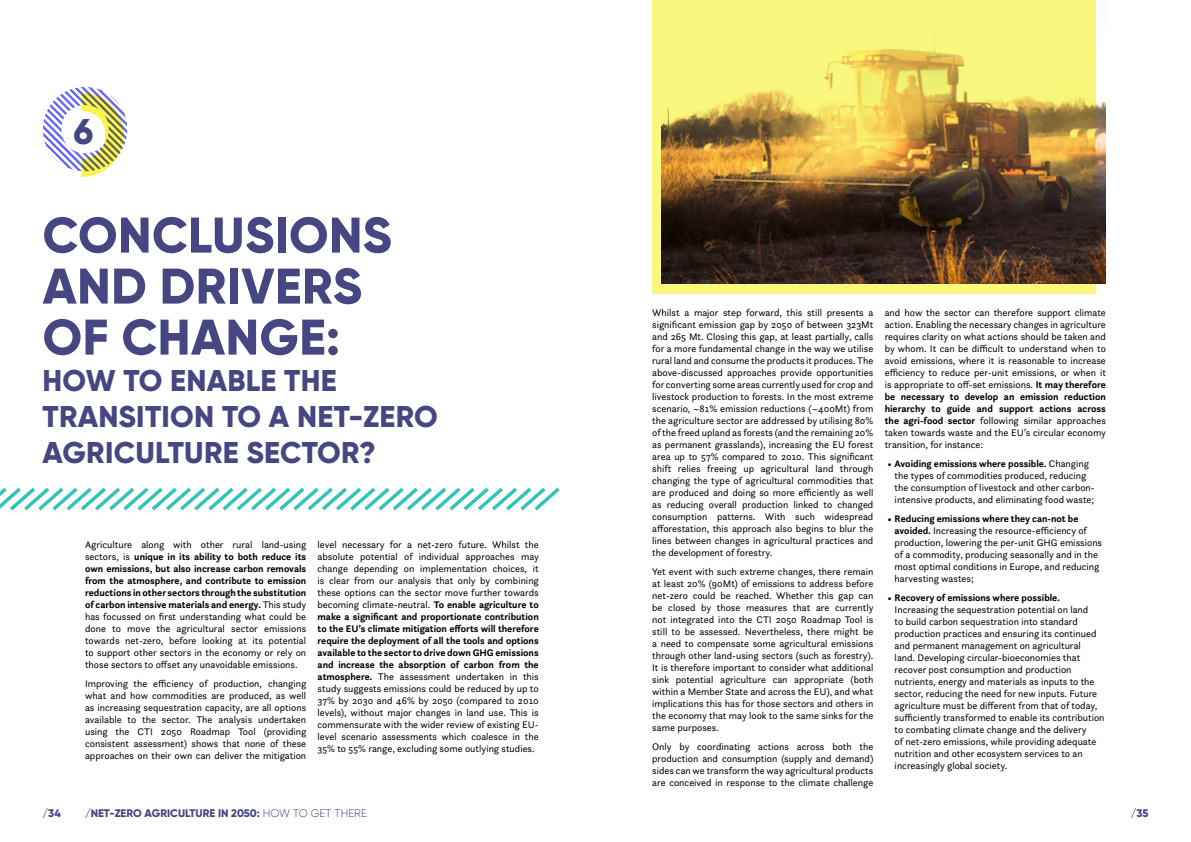
<style>
.page{position:relative;width:1191px;height:842px;background:#fff}
.page>*{position:absolute;margin:0;border:0;box-sizing:border-box;transform-origin:0 0}
.t1{font:800 50px/51px "Gilroy";letter-spacing:.01em;color:#464682}
.t2{font:800 35.7px "Gilroy";color:#454782}
.t3{font:800 30px/36px "Gilroy";letter-spacing:.01em;color:#464682}
.t4{font:800 11px "Gilroy";color:#464682}
.t5{font:10px/12px "Questa Sans";color:#000;text-align:justify}
.s1{font-weight:700}
.s2{font-weight:300}
</style>
<div class="page">
<img style="left:1095px;top:0;width:11px;height:284px">
<img style="left:652px;top:0;width:443px;height:294px">
<svg style="left:43px;top:87px;width:84px;height:90px"></svg>
<svg style="left:0;top:487px;width:560px;height:24px"></svg>
<h2 class="t2" style="left:73px;top:109px;width:21px">6</h2>
<h1 class="t1" style="left:43px;top:209px;width:350px">CONCLUSIONS<br>AND DRIVERS<br>OF CHANGE:</h1>
<h3 class="t3" style="left:43px;top:362px;width:397px">HOW TO ENABLE THE<br>TRANSITION TO A NET-ZERO<br>AGRICULTURE SECTOR?</h3>
<p class="t5" style="left:85px;top:538px;width:223px">Agriculture along with other rural land-using sectors, is <span class="s1">unique in its ability to both reduce its own emissions, but also increase carbon removals from the atmosphere, and contribute to emission reductions in other sectors through the substitution of carbon intensive materials and energy.</span> This study has focussed on first understanding what could be done to move the agricultural sector emissions towards net-zero, before looking at its potential to support other sectors in the economy or rely on those sectors to offset any unavoidable emissions.</p>
<p class="t5" style="left:85px;top:677px;width:223px">Improving the efficiency of production, changing what and how commodities are produced, as well as increasing sequestration capacity, are all options available to the sector. The analysis undertaken using the CTI 2050 Roadmap Tool (providing consistent assessment) shows that none of these approaches on their own can deliver the mitigation</p>
<p class="t5" style="left:317px;top:538px;width:223px">level necessary for a net-zero future. Whilst the absolute potential of individual approaches may change depending on implementation choices, it is clear from our analysis that only by combining these options can the sector move further towards becoming climate-neutral. <span class="s1">To enable agriculture to make a significant and proportionate contribution to the EU’s climate mitigation efforts will therefore require the deployment of all the tools and options available to the sector to drive down GHG emissions and increase the absorption of carbon from the atmosphere.</span> The assessment undertaken in this study suggests emissions could be reduced by up to 37% by 2030 and 46% by 2050 (compared to 2010 levels), without major changes in land use. This is commensurate with the wider review of existing EU&shy;level scenario assessments which coalesce in the 35% to 55% range, excluding some outlying studies.</p>
<p class="t5" style="left:652px;top:306px;width:223px">Whilst a major step forward, this still presents a significant emission gap by 2050 of between 323Mt and 265 Mt. Closing this gap, at least partially, calls for a more fundamental change in the way we utilise rural land and consume the products it produces. The above-discussed approaches provide opportunities for converting some areas currently used for crop and livestock production to forests. In the most extreme scenario, ~81% emission reductions (~400Mt) from the agriculture sector are addressed by utilising 80% of the freed upland as forests (and the remaining 20% as permanent grasslands), increasing the EU forest area up to 57% compared to 2010. This significant shift relies freeing up agricultural land through changing the type of agricultural commodities that are produced and doing so more efficiently as well as reducing overall production linked to changed consumption patterns. With such widespread afforestation, this approach also begins to blur the lines between changes in agricultural practices and the development of forestry.</p>
<p class="t5" style="left:652px;top:565px;width:223px">Yet event with such extreme changes, there remain at least 20% (90Mt) of emissions to address before net-zero could be reached. Whether this gap can be closed by those measures that are currently not integrated into the CTI 2050 Roadmap Tool is still to be assessed. Nevertheless, there might be a need to compensate some agricultural emissions through other land-using sectors (such as forestry).<br>It is therefore important to consider what additional sink potential agriculture can appropriate (both within a Member State and across the EU), and what implications this has for those sectors and others in the economy that may look to the same sinks for the same purposes.</p>
<p class="t5" style="left:652px;top:740px;width:223px">Only by coordinating actions across both the production and consumption (supply and demand) sides can we transform the way agricultural products are conceived in response to the climate challenge</p>
<p class="t5" style="left:884px;top:306px;width:223px">and how the sector can therefore support climate action. Enabling the necessary changes in agriculture requires clarity on what actions should be taken and by whom. It can be difficult to understand when to avoid emissions, where it is reasonable to increase efficiency to reduce per-unit emissions, or when it is appropriate to off-set emissions. <span class="s1">It may therefore be necessary to develop an emission reduction hierarchy to guide and support actions across the agri-food sector</span> following similar approaches taken towards waste and the EU’s circular economy transition, for instance:</p>
<p class="t5" style="left:894px;top:457px;width:202px;text-align:left;text-indent:-7px">• <span class="s1">Avoiding emissions where possible.</span> Changing the types of commodities produced, reducing the consumption of livestock and other carbon&shy;intensive products, and eliminating food waste;</p>
<p class="t5" style="left:894px;top:512px;width:209px;text-align:left;text-indent:-7px">• <span class="s1">Reducing emissions where they can-not be avoided.</span> Increasing the resource-efficiency of production, lowering the per-unit GHG emissions of a commodity, producing seasonally and in the most optimal conditions in Europe, and reducing harvesting wastes;</p>
<p class="t5" style="left:894px;top:591px;width:211px;text-align:left;text-indent:-7px">• <span class="s1">Recovery of emissions where possible.<br></span>Increasing the sequestration potential on land<br>to build carbon sequestration into standard production practices and ensuring its continued and permanent management on agricultural<br>land. Developing circular-bioeconomies that recover post consumption and production nutrients, energy and materials as inputs to the sector, reducing the need for new inputs. Future agriculture must be different from that of today, sufficiently transformed to enable its contribution to combating climate change and the delivery<br>of net-zero emissions, while providing adequate nutrition and other ecosystem services to an increasingly global society.</p>
<p class="t4" style="left:43px;top:806px;width:20px">/34</p>
<p class="t4" style="left:85px;top:806px;width:283px">/NET-ZERO AGRICULTURE IN 2050: <span class="s2">HOW TO GET THERE</span></p>
<p class="t4" style="left:1130px;top:806px;width:19px">/35</p>
</div>
